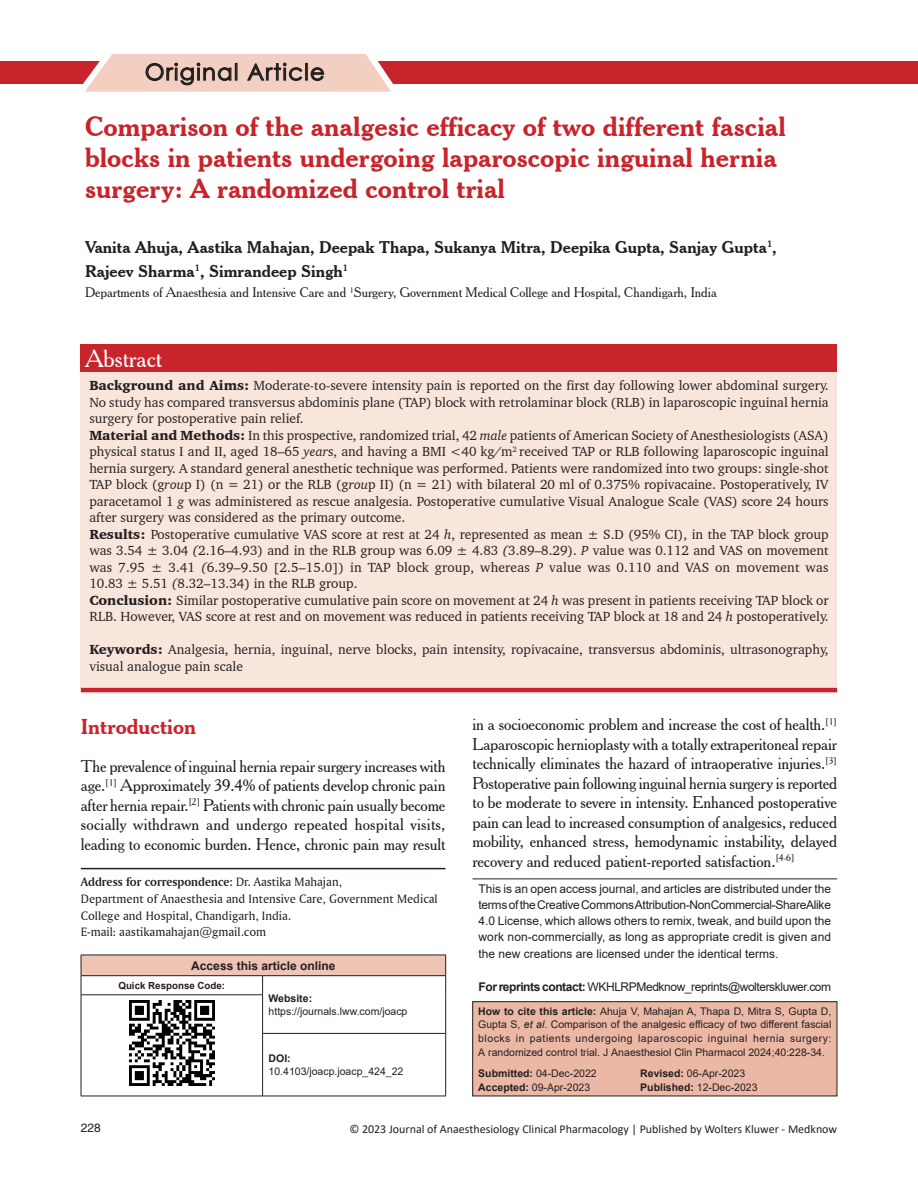
<style>
.page{position:relative;width:918px;height:1188px;background:#fff}
.page>*{position:absolute;margin:0;border:0;box-sizing:border-box;transform-origin:0 0}
.AT{font:700 27px/30.8px "Cheltenham BT";color:#c8242b}
.ABSH{font:24px "Cheltenham BT";color:#fff}
.AH{font:22.5px "Century Gothic";letter-spacing:.06em;color:#231f20}
.t1{font:700 21px "Cheltenham BT";color:#c8242b}
.TX{font:16.5px/19.5px "Cheltenham BT";letter-spacing:-.005em;color:#231f20;text-align:justify}
.AU{font:700 16.5px/24px "Cheltenham BT";color:#231f20}
.ABS{font:13.5px/16.5px "Charter BT";color:#231f20;text-align:justify}
.KWD{font:13.5px/16.5px "Charter BT";color:#231f20}
.AFF{font:13.5px "Cheltenham BT";color:#231f20}
.ADD{font:12.75px/16.5px "Amerigo BT Roman A";color:#231f20}
.C{font:12px/16.2px "Arial";color:#231f20;text-align:justify}
.t2{font:12px "Calibri";color:#231f20}
.C-2{font:12px "Arial";letter-spacing:-.035em;color:#231f20}
.AAO{font:700 12px "Arial";color:#231f20}
.t3{font:12px "Helvetica";color:#231f20}
.HTC{font:10.5px/13.6px "Arial";color:#231f20;text-align:justify}
.SRC{font:10.5px "Arial";color:#231f20}
.Web{font:10.5px/13.5px "Arial";color:#231f20}
.QRC{font:700 9.75px "Arial";color:#231f20}
.s1{font-weight:900}
.s2{font-style:italic}
.s3{font-family:"Times New Roman"}
.s4{font-family:"Amerigo BT Bold A"}
.s5{font-weight:700}
</style>
<div class="page">
<hr style="left:81px;top:868px;width:364px;height:1px;background:#231f20">
<div style="left:81px;top:955px;width:365px;height:21px;background:#efc4b4"></div>
<hr style="left:81px;top:1096px;width:182px;height:1px;background:#231f20">
<hr style="left:81px;top:955px;width:182px;height:1px;background:#231f20">
<hr style="left:263px;top:955px;width:183px;height:1px;background:#231f20">
<hr style="left:81px;top:975px;width:182px;height:1px;background:#231f20">
<svg style="left:81px;top:955px;width:1px;height:40px"></svg>
<hr style="left:263px;top:975px;width:183px;height:1px;background:#231f20">
<svg style="left:445px;top:955px;width:1px;height:40px"></svg>
<hr style="left:445px;top:995px;width:1px;height:38px;background:#231f20">
<hr style="left:81px;top:995px;width:182px;height:1px;background:#231f20">
<hr style="left:81px;top:995px;width:1px;height:38px;background:#231f20">
<hr style="left:81px;top:1033px;width:1px;height:63px;background:#231f20">
<hr style="left:262px;top:1033px;width:184px;height:1px;background:#231f20">
<hr style="left:445px;top:1034px;width:1px;height:62px;background:#231f20">
<hr style="left:263px;top:1096px;width:183px;height:1px;background:#231f20">
<svg style="left:262px;top:976px;width:1px;height:19px"></svg>
<hr style="left:262px;top:995px;width:1px;height:38px;background:#231f20">
<hr style="left:262px;top:1034px;width:1px;height:62px;background:#231f20">
<img style="left:129px;top:1001px;width:85px;height:85px">
<div style="left:81px;top:372px;width:756px;height:316px;background:#f8e5dc"></div>
<hr style="left:81px;top:688px;width:756px;height:4px;background:#c8242b">
<div style="left:81px;top:344px;width:756px;height:28px;background:#c8242b"></div>
<div style="left:473px;top:1002px;width:364px;height:94px;background:#ecb8a6"></div>
<div style="left:0;top:61px;width:918px;height:23px;background:#c8242b"></div>
<svg style="left:83px;top:54px;width:310px;height:38px;background:#debcb1"></svg>
<hr style="left:472px;top:879px;width:365px;height:1px;background:#231f20">
<p class="AH" style="left:145px;top:56px;width:181px">Original Article</p>
<p class="AT" style="left:85px;top:111px;width:702px">Comparison of the analgesic efficacy of two different fascial blocks in patients undergoing laparoscopic inguinal hernia surgery: A randomized control trial</p>
<p class="AU" style="left:85px;top:234px;width:693px">Vanita Ahuja, Aastika Mahajan, Deepak Thapa, Sukanya Mitra, Deepika Gupta, Sanjay Gupta<sup>1</sup>,<br>Rajeev Sharma<sup>1</sup>, Simrandeep Singh<sup>1</sup></p>
<p class="AFF" style="left:85px;top:284px;width:633px">Departments of Anaesthesia and Intensive Care and <sup>1</sup>Surgery, Government Medical College and Hospital, Chandigarh, India</p>
<p class="ABSH" style="left:85px;top:344px;width:78px">Abstract</p>
<p class="ABS" style="left:89px;top:377px;width:741px"><span class="s1">Background and Aims:</span> Moderate‑to‑severe intensity pain is reported on the first day following lower abdominal surgery.<br>No study has compared transversus abdominis plane (TAP) block with retrolaminar block (RLB) in laparoscopic inguinal hernia surgery for postoperative pain relief.</p>
<p class="ABS" style="left:89px;top:427px;width:741px"><span class="s1">Material and Methods:</span> In this prospective, randomized trial, 42 <span class="s2">male</span> patients of American Society of Anesthesiologists (ASA) physical status <span class="s3">Ⅰ</span> and <span class="s3">Ⅱ</span>, aged 18–65 <span class="s2">year</span>s, and having a BMI &lt;40 kg<span class="s2">/</span>m<sup>2</sup> received TAP or RLB following laparoscopic inguinal hernia surgery. A standard general anesthetic technique was performed. Patients were randomized into two groups: single‑shot TAP block (g<span class="s2">rou</span>p I) (n <span class="s2">=</span> 21) or the RLB (g<span class="s2">rou</span>p II) (n <span class="s2">=</span> 21) with bilateral 20 ml of 0.375% ropivacaine. Postoperatively, IV paracetamol 1 <span class="s2">g</span> was administered as rescue analgesia. Postoperative cumulative Visual Analogue Scale (VAS) score 24 hours after surgery was considered as the primary outcome.</p>
<p class="ABS" style="left:89px;top:526px;width:741px"><span class="s1">Results:</span> Postoperative cumulative VAS score at rest at 24 <span class="s2">h</span>, represented as mean ± S.D (95% CI), in the TAP block group was 3.54 <span class="s2">±</span> 3.04 <span class="s2">(</span>2.16–4.93) and in the RLB group was 6.09 <span class="s2">±</span> 4.83 <span class="s2">(</span>3.89–8.29). <span class="s2">P</span> value was 0.112 and VAS on movement was 7.95 <span class="s2">±</span> 3.41 <span class="s2">(</span>6.39–9.50 [2.5–15.0]) in TAP block group, whereas <span class="s2">P</span> value was 0.110 and VAS on movement was 10.83 <span class="s2">±</span> 5.51 <span class="s2">(</span>8.32–13.34) in the RLB group.</p>
<p class="ABS" style="left:89px;top:592px;width:741px"><span class="s1">Conclusion:</span> Similar postoperative cumulative pain score on movement at 24 <span class="s2">h</span> was present in patients receiving TAP block or<br>RLB. However, VAS score at rest and on movement was reduced in patients receiving TAP block at 18 and 24 <span class="s2">h</span> postoperatively.</p>
<p class="KWD" style="left:89px;top:641px;width:741px"><span class="s1">Keywords:</span> Analgesia, hernia, inguinal, nerve blocks, pain intensity, ropivacaine, transversus abdominis, ultrasonography, visual analogue pain scale</p>
<h1 class="t1" style="left:81px;top:713px;width:117px">Introduction</h1>
<p class="TX" style="left:81px;top:756px;width:366px">The prevalence of inguinal hernia repair surgery increases with age.<sup>[1]</sup> Approximately 39.4% of patients develop chronic pain after hernia repair.<sup>[2]</sup> Patients with chronic pain usually become socially withdrawn and undergo repeated hospital visits, leading to economic burden. Hence, chronic pain may result</p>
<p class="ADD" style="left:81px;top:874px;width:358px"><span class="s4">Address for correspondence:</span> Dr. Aastika Mahajan,<br>Department of Anaesthesia and Intensive Care, Government Medical College and Hospital, Chandigarh, India.<br>E‑mail: aastikamahajan@gmail.com</p>
<p class="AAO" style="left:191px;top:957px;width:146px">Access this article online</p>
<p class="QRC" style="left:118px;top:978px;width:108px">Quick Response Code:</p>
<p class="Web" style="left:269px;top:991px;width:140px"><span class="s5">Website: </span>https://journals.lww.com/joacp</p>
<p class="Web" style="left:269px;top:1051px;width:136px"><span class="s5">DOI:<br></span>10.4103/joacp.joacp_424_22</p>
<p class="TX" style="left:472px;top:714px;width:366px">in a socioeconomic problem and increase the cost of health.<sup>[1] </sup>Laparoscopic hernioplasty with a totally extraperitoneal repair technically eliminates the hazard of intraoperative injuries.<sup>[3] </sup>Postoperative pain following inguinal hernia surgery is reported to be moderate to severe in intensity. Enhanced postoperative pain can lead to increased consumption of analgesics, reduced mobility, enhanced stress, hemodynamic instability, delayed recovery and reduced patient‑reported satisfaction.<sup>[4‑6]</sup></p>
<p class="C" style="left:478px;top:880px;width:354px">This is an open access journal, and articles are distributed under the terms of the Creative Commons Attribution‑NonCommercial‑ShareAlike 4.0 License, which allows others to remix, tweak, and build upon the work non‑commercially, as long as appropriate credit is given and the new creations are licensed under the identical terms.</p>
<p class="C-2" style="left:478px;top:979px;width:354px"><span class="s5">For reprints contact:</span> WKHLRPMedknow_reprints@wolterskluwer.com</p>
<p class="HTC" style="left:478px;top:1004px;width:355px"><span class="s5">How to cite this article:</span> Ahuja V, Mahajan A, Thapa D, Mitra S, Gupta D, Gupta S, <span class="s2">et al</span>. Comparison of the analgesic efficacy of two different fascial blocks in patients undergoing laparoscopic inguinal hernia surgery:<br>A randomized control trial. J Anaesthesiol Clin Pharmacol 2024;40:228-34.</p>
<p class="SRC" style="left:478px;top:1066px;width:120px"><span class="s5">Submitted:</span> 04‑Dec‑2022</p>
<p class="SRC" style="left:640px;top:1066px;width:107px"><span class="s5">Revised:</span> 06‑Apr‑2023</p>
<p class="SRC" style="left:478px;top:1080px;width:114px"><span class="s5">Accepted:</span> 09‑Apr‑2023</p>
<p class="SRC" style="left:640px;top:1080px;width:119px"><span class="s5">Published:</span> 12-Dec-2023</p>
<p class="t3" style="left:81px;top:1121px;width:22px">228</p>
<p class="t2" style="left:349px;top:1120px;width:489px">© 2023 Journal of Anaesthesiology Clinical Pharmacology | Published by Wolters Kluwer - Medknow</p>
</div>
